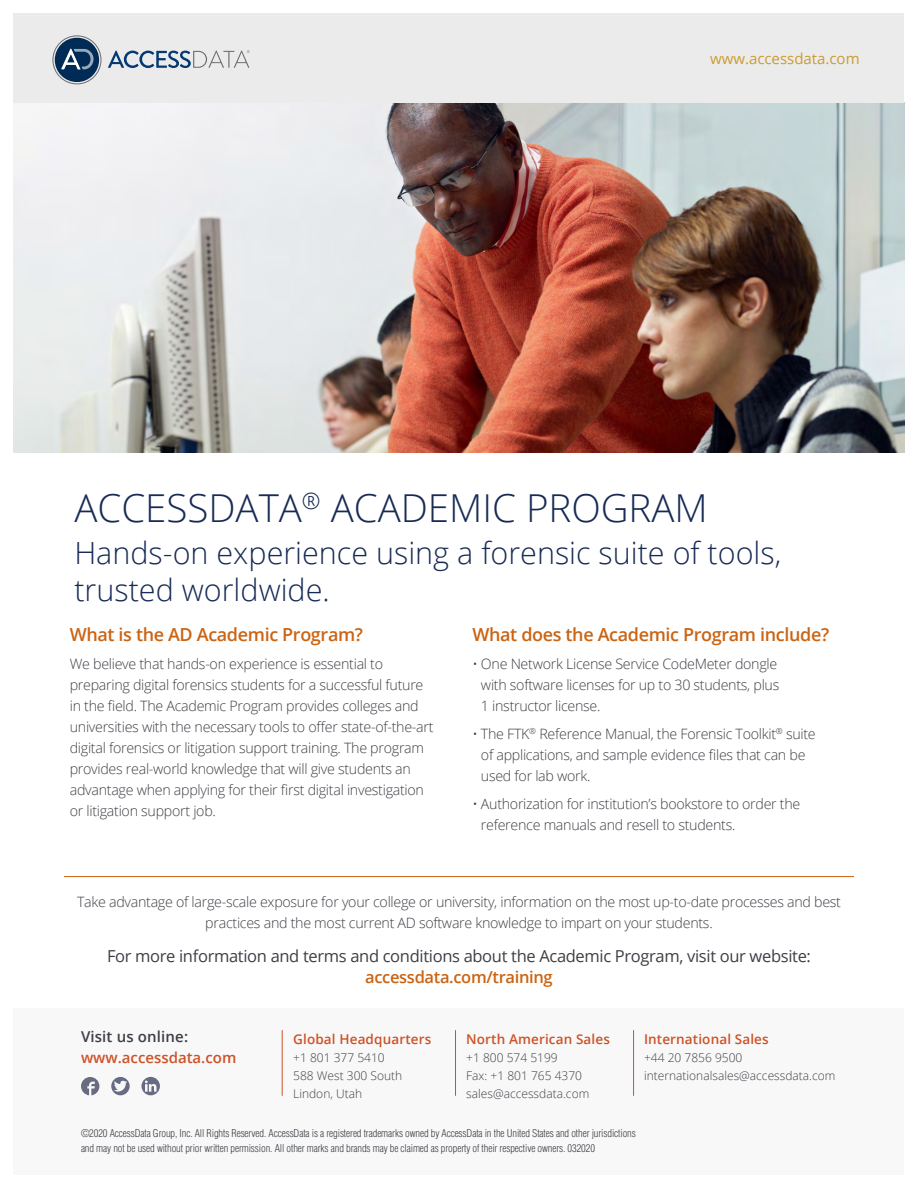
<style>
.page{position:relative;width:918px;height:1188px;background:#fff}
.page>*{position:absolute;margin:0;border:0;box-sizing:border-box;transform-origin:0 0}
.t1{font:300 38.55px "Open Sans";color:#182b55}
.t2{font:300 30.6px/36.6px "Open Sans";color:#182b55}
.t3{font:600 18px "Open Sans";letter-spacing:-.02em;color:#cb6413}
.t4{font:16.5px "Open Sans";letter-spacing:-.02em;color:#3d3f45}
.t5{font:600 16.5px "Open Sans";letter-spacing:-.02em;color:#cb6413}
.t6{font:600 15px "Open Sans";color:#cd5227}
.t7{font:15px "Open Sans";color:#cb9c30}
.t8{font:600 15px "Open Sans";letter-spacing:.01em;color:#3d3f46}
.t9{font:300 14.25px/21px "Open Sans";letter-spacing:-.02em;color:#3d3f45}
.t10{font:600 13.5px "Open Sans";letter-spacing:.01em;color:#cd5227}
.t11{font:300 12px/18px "Open Sans";color:#3d3f46}
.t12{font:300 condensed 10.5px/15px "Helvetica";letter-spacing:-.01em;color:#3d3f46}
</style>
<div class="page">
<div style="left:14px;top:1008px;width:890px;height:166px;background:#f8f8f8"></div>
<svg style="left:141px;top:1077px;width:19px;height:18px"></svg>
<svg style="left:111px;top:1077px;width:19px;height:18px"></svg>
<svg style="left:81px;top:1077px;width:18px;height:18px"></svg>
<hr style="left:633px;top:1030px;width:1px;height:66px;background:#cd5227">
<hr style="left:282px;top:1030px;width:1px;height:66px;background:#cd5227">
<hr style="left:455px;top:1030px;width:1px;height:66px;background:#cd5227">
<img style="left:14px;top:103px;width:890px;height:350px">
<div style="left:14px;top:14px;width:890px;height:89px;background:#ebebec"></div>
<div style="left:55px;top:38px;width:44px;height:44px;background:#002b56;border-radius:50%"></div>
<div style="left:53px;top:36px;width:48px;height:48px;border:1px solid #6b6b6b;border-radius:50%"></div>
<svg style="left:61px;top:48px;width:33px;height:22px"></svg>
<svg style="left:108px;top:50px;width:142px;height:18px"></svg>
<hr style="left:64px;top:876px;width:790px;height:1px;background:#cb6413">
<p class="t7" style="left:710px;top:48px;width:151px">www.accessdata.com</p>
<h1 class="t1" style="left:74px;top:481px;width:635px">ACCESSDATA<sup>®</sup> ACADEMIC PROGRAM</h1>
<h2 class="t2" style="left:74px;top:534px;width:709px">Hands-on experience using a forensic suite of tools, trusted worldwide.</h2>
<p class="t3" style="left:70px;top:623px;width:295px">What is the AD Academic Program?</p>
<p class="t9" style="left:70px;top:653px;width:365px">We believe that hands-on experience is essential to preparing digital forensics students for a successful future in the field. The Academic Program provides colleges and universities with the necessary tools to offer state-of-the-art digital forensics or litigation support training. The program provides real-world knowledge that will give students an advantage when applying for their first digital investigation or litigation support job.</p>
<p class="t3" style="left:472px;top:623px;width:358px">What does the Academic Program include?</p>
<p class="t9" style="left:481px;top:653px;width:300px;text-indent:-8px">• One Network License Service CodeMeter dongle with software licenses for up to 30 students, plus<br>1 instructor license.</p>
<p class="t9" style="left:481px;top:723px;width:336px;text-indent:-8px">• The FTK<sup>®</sup> Reference Manual, the Forensic Toolkit<sup>®</sup> suite of applications, and sample evidence files that can be used for lab work.</p>
<p class="t9" style="left:481px;top:793px;width:321px;text-indent:-8px">• Authorization for institution’s bookstore to order the reference manuals and resell to students.</p>
<p class="t9" style="left:77px;top:891px;width:765px;text-align:center">Take advantage of large-scale exposure for your college or university, information on the most up-to-date processes and best practices and the most current AD software knowledge to impart on your students.</p>
<p class="t4" style="left:107px;top:945px;width:706px">For more information and terms and conditions about the Academic Program, visit our website:</p>
<p class="t5" style="left:365px;top:966px;width:189px">accessdata.com/training</p>
<p class="t8" style="left:81px;top:1026px;width:109px">Visit us online:</p>
<p class="t6" style="left:81px;top:1047px;width:157px">www.accessdata.com</p>
<p class="t10" style="left:293px;top:1030px;width:140px">Global Headquarters</p>
<p class="t11" style="left:293px;top:1048px;width:111px">+1 801 377 5410<br>588 West 300 South<br>Lindon, Utah</p>
<p class="t10" style="left:466px;top:1030px;width:145px">North American Sales</p>
<p class="t11" style="left:466px;top:1048px;width:125px">+1 800 574 5199<br>Fax: +1 801 765 4370 sales@accessdata.com</p>
<p class="t10" style="left:644px;top:1030px;width:126px">International Sales</p>
<p class="t11" style="left:644px;top:1048px;width:193px">+44 20 7856 9500 internationalsales@accessdata.com</p>
<p class="t12" style="left:81px;top:1126px;width:556px">©2020 AccessData Group, Inc. All Rights Reserved. AccessData is a registered trademarks owned by AccessData in the United States and other jurisdictions and may not be used without prior written permission. All other marks and brands may be claimed as property of their respective owners. 032020</p>
</div>
